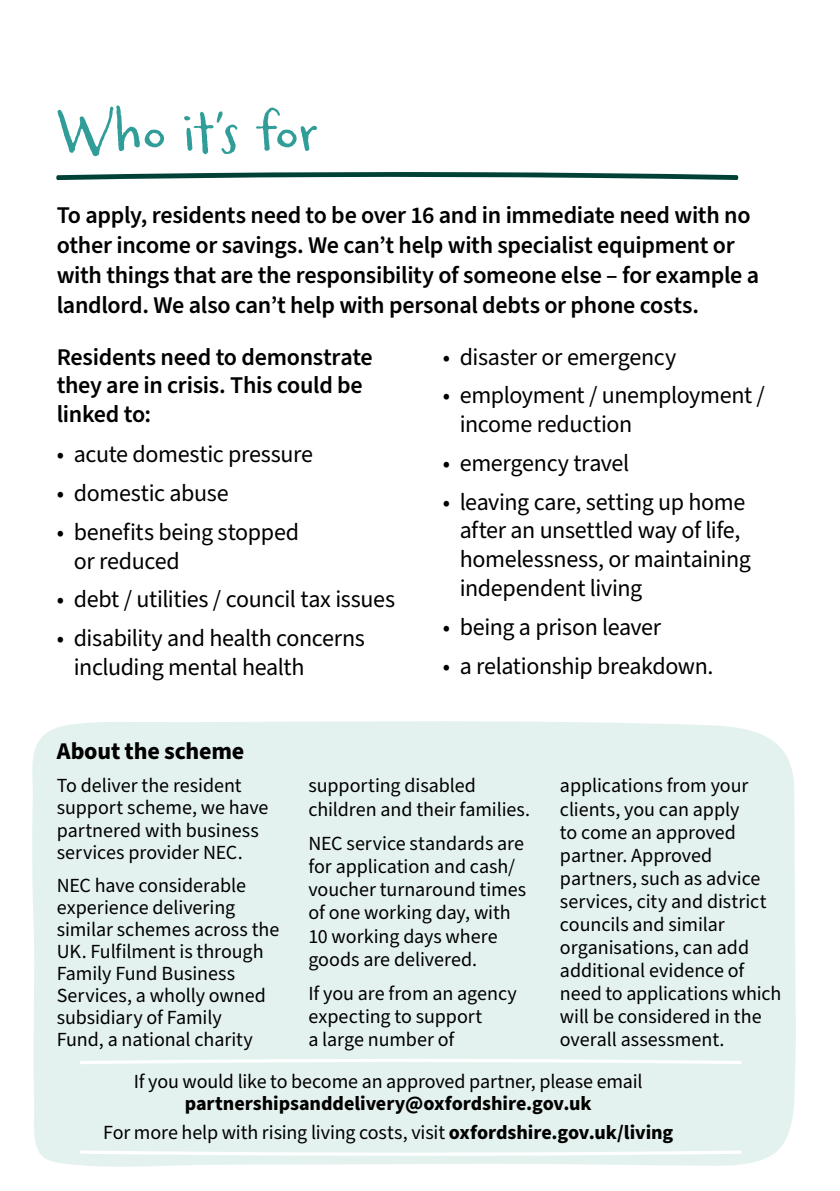
<style>
.page{position:relative;width:840px;height:1191px;background:#fff}
.page>*{position:absolute;margin:0;border:0;box-sizing:border-box;transform-origin:0 0}
.t1{font:56.4px "Carrotflower";color:#319d99}
.Main_points{font:24px/28.8px "Source Sans Pro";letter-spacing:-.015em;color:#000}
.Main_points-2{font:600 24px/30px "Source Sans Pro";letter-spacing:-.015em;color:#000}
.Main_points-3{font:700 24px "Source Sans Pro";letter-spacing:-.01em;color:#000}
.Main_points-4{font:20px/22px "Source Sans Pro";letter-spacing:-.005em;color:#000}
.s1{font-weight:700}
</style>
<div class="page">
<div style="left:32px;top:721px;width:764px;height:446px;background:#e4f2ef"></div>
<svg style="left:56px;top:172px;width:682px;height:8px"></svg>
<svg style="left:79px;top:1058px;width:662px;height:6px"></svg>
<svg style="left:79px;top:1150px;width:662px;height:6px"></svg>
<p class="t1" style="left:57px;top:99px;width:262px">Who it’s for</p>
<p class="Main_points-2" style="left:57px;top:201px;width:703px">To apply, residents need to be over 16 and in immediate need with no other income or savings. We can’t help with specialist equipment or with things that are the responsibility of someone else – for example a landlord. We also can’t help with personal debts or phone costs.</p>
<p class="Main_points-2" style="left:57px;top:343px;width:317px;line-height:28.8px">Residents need to demonstrate they are in crisis. This could be linked to:</p>
<p class="Main_points" style="left:57px;top:441px;width:258px">• acute domestic pressure</p>
<p class="Main_points" style="left:57px;top:479px;width:173px">• domestic abuse</p>
<p class="Main_points" style="left:74px;top:518px;width:227px;text-indent:-17px">• benefits being stopped or reduced</p>
<p class="Main_points" style="left:57px;top:586px;width:339px">• debt / utilities / council tax issues</p>
<p class="Main_points" style="left:74px;top:624px;width:292px;text-indent:-17px">• disability and health concerns including mental health</p>
<p class="Main_points" style="left:442px;top:343px;width:235px">• disaster or emergency</p>
<p class="Main_points" style="left:459px;top:382px;width:306px;text-indent:-17px">• employment / unemployment / income reduction</p>
<p class="Main_points" style="left:442px;top:449px;width:188px">• emergency travel</p>
<p class="Main_points" style="left:459px;top:488px;width:292px;text-indent:-17px">• leaving care, setting up home after an unsettled way of life, homelessness, or maintaining independent living</p>
<p class="Main_points" style="left:442px;top:613px;width:220px">• being a prison leaver</p>
<p class="Main_points" style="left:442px;top:652px;width:272px">• a relationship breakdown.</p>
<p class="Main_points-3" style="left:57px;top:734px;width:189px">About the scheme</p>
<p class="Main_points-4" style="left:57px;top:775px;width:213px">To deliver the resident support scheme, we have partnered with business services provider NEC.</p>
<p class="Main_points-4" style="left:57px;top:875px;width:224px">NEC have considerable experience delivering similar schemes across the<br>UK. Fulfilment is through<br>Family Fund Business<br>Services, a wholly owned subsidiary of Family<br>Fund, a national charity</p>
<p class="Main_points-4" style="left:559px;top:775px;width:223px;line-height:23px">applications from your clients, you can apply<br>to come an approved partner. Approved partners, such as advice services, city and district councils and similar organisations, can add additional evidence of need to applications which will be considered in the overall assessment.</p>
<p class="Main_points-4" style="left:134px;top:1071px;width:510px;text-align:center">If you would like to become an approved partner, please email <span class="s1">partnershipsanddelivery@oxfordshire.gov.uk</span></p>
<p class="Main_points-4" style="left:103px;top:1122px;width:571px">For more help with rising living costs, visit <span class="s1">oxfordshire.gov.uk/living</span></p>
<p class="Main_points-4" style="left:308px;top:775px;width:223px;line-height:23.2px">supporting disabled children and their families.</p>
<p class="Main_points-4" style="left:308px;top:832px;width:219px;line-height:23.2px">NEC service standards are for application and cash/ voucher turnaround times of one working day, with<br>10 working days where goods are delivered.</p>
<p class="Main_points-4" style="left:308px;top:982px;width:210px;line-height:23.2px">If you are from an agency expecting to support<br>a large number of</p>
</div>
